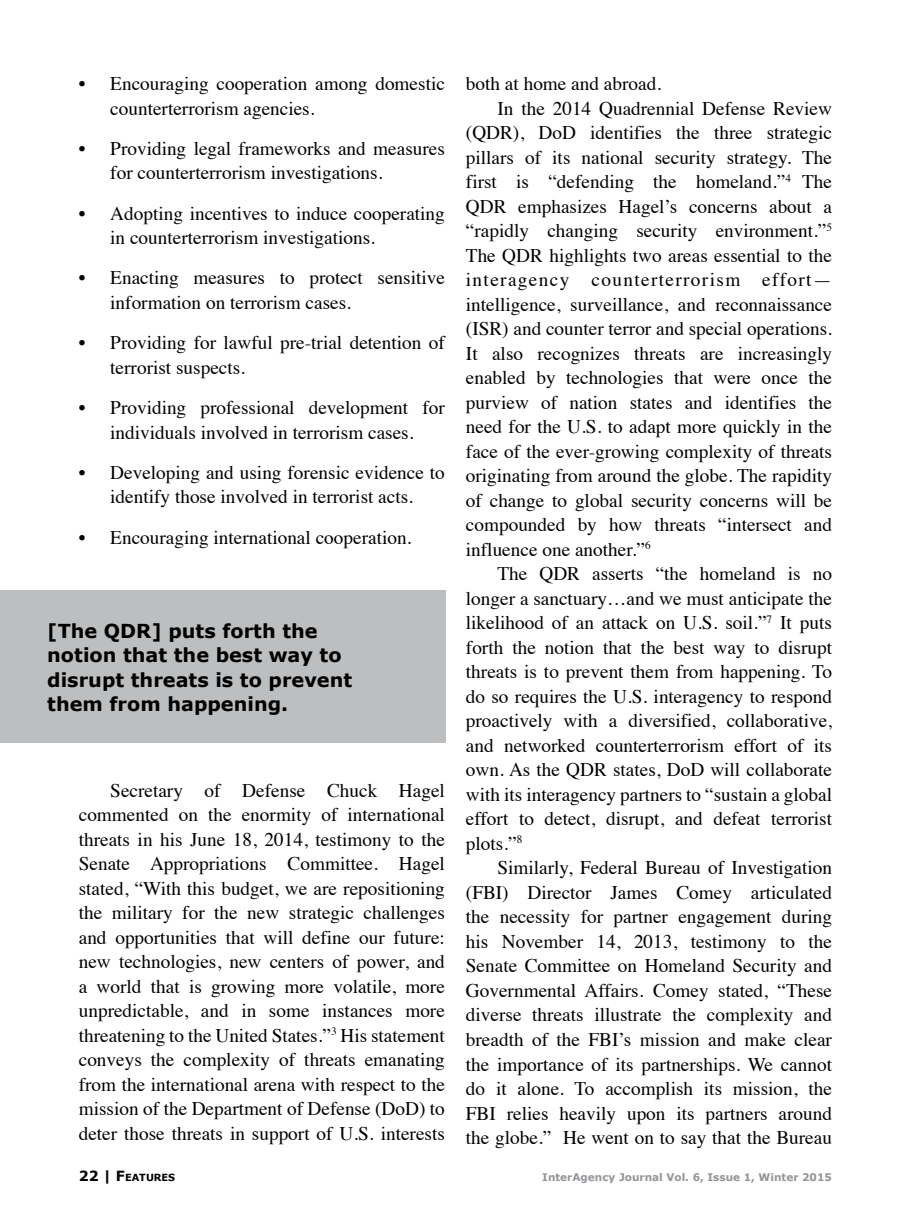
<style>
.page{position:relative;width:914px;height:1229px;background:#fff}
.page>*{position:absolute;margin:0;border:0;box-sizing:border-box;transform-origin:0 0}
.t1{font:19.25px/24.5px "Times";color:#000}
.t2{font:700 19.25px/24.5px "Verdana";color:#000}
.t3{font:19.25px "Times";letter-spacing:.07em;color:#000}
.t4{font:700 10.5px "Verdana";color:#939598}
.t5{font:700 9.8px "Verdana";color:#000}
.s1{font-size:14px}
</style>
<div class="page">
<div style="left:0;top:590px;width:445px;height:153px;background:#bcbec0"></div>
<p class="t1" style="left:110px;top:70px;width:336px;text-indent:-31px">• Encouraging cooperation among domestic counterterrorism agencies.</p>
<p class="t1" style="left:110px;top:134px;width:336px;text-indent:-31px">• Providing legal frameworks and measures for counterterrorism investigations.</p>
<p class="t1" style="left:110px;top:199px;width:336px;text-indent:-31px">• Adopting incentives to induce cooperating in counterterrorism investigations.</p>
<p class="t1" style="left:110px;top:264px;width:336px;text-indent:-31px">• Enacting measures to protect sensitive information on terrorism cases.</p>
<p class="t1" style="left:110px;top:329px;width:336px;text-indent:-31px">• Providing for lawful pre-trial detention of terrorist suspects.</p>
<p class="t1" style="left:79px;top:393px;width:367px;text-align:center">• Providing professional development for individuals involved in terrorism cases.</p>
<p class="t1" style="left:79px;top:458px;width:367px;text-align:center">• Developing and using forensic evidence to identify those involved in terrorist acts.</p>
<p class="t1" style="left:79px;top:523px;width:334px">• Encouraging international cooperation.</p>
<p class="t2" style="left:47px;top:618px;width:306px">[The QDR] puts forth the notion that the best way to disrupt threats is to prevent them from happening.</p>
<p class="t1" style="left:79px;top:776px;width:367px;text-align:justify;text-indent:31px">Secretary of Defense Chuck Hagel commented on the enormity of international threats in his June 18, 2014, testimony to the Senate Appropriations Committee. Hagel stated, “With this budget, we are repositioning the military for the new strategic challenges and opportunities that will define our future: new technologies, new centers of power, and a world that is growing more volatile, more unpredictable, and in some instances more threatening to the United States.”<sup>3</sup> His statement conveys the complexity of threats emanating from the international arena with respect to the mission of the Department of Defense (DoD) to deter those threats in support of U.S. interests</p>
<p class="t1" style="left:466px;top:70px;width:197px">both at home and abroad.</p>
<p class="t1" style="left:497px;top:94px;width:336px">In the 2014 Quadrennial Defense Review</p>
<p class="t1" style="left:466px;top:119px;width:367px">(QDR), DoD identifies the three strategic</p>
<p class="t1" style="left:466px;top:143px;width:367px">pillars of its national security strategy. The</p>
<p class="t1" style="left:466px;top:168px;width:367px">first is “defending the homeland.”<sup>4</sup> The</p>
<p class="t1" style="left:466px;top:192px;width:367px">QDR emphasizes Hagel’s concerns about a</p>
<p class="t1" style="left:466px;top:217px;width:367px">“rapidly changing security environment.”<sup>5</sup></p>
<p class="t1" style="left:466px;top:241px;width:367px">The QDR highlights two areas essential to the</p>
<p class="t3" style="left:466px;top:262px;width:368px">interagency counterterrorism effort—</p>
<p class="t1" style="left:466px;top:290px;width:367px">intelligence, surveillance, and reconnaissance</p>
<p class="t1" style="left:466px;top:315px;width:367px">(ISR) and counter terror and special operations.</p>
<p class="t1" style="left:466px;top:339px;width:367px">It also recognizes threats are increasingly</p>
<p class="t1" style="left:466px;top:364px;width:367px">enabled by technologies that were once the</p>
<p class="t1" style="left:466px;top:388px;width:367px">purview of nation states and identifies the</p>
<p class="t1" style="left:466px;top:413px;width:367px">need for the U.S. to adapt more quickly in the</p>
<p class="t1" style="left:466px;top:437px;width:367px">face of the ever-growing complexity of threats</p>
<p class="t1" style="left:466px;top:462px;width:367px">originating from around the globe. The rapidity</p>
<p class="t1" style="left:466px;top:486px;width:367px">of change to global security concerns will be</p>
<p class="t1" style="left:466px;top:511px;width:367px">compounded by how threats “intersect and</p>
<p class="t1" style="left:466px;top:535px;width:186px">influence one another.”<sup>6</sup></p>
<p class="t1" style="left:497px;top:560px;width:336px">The QDR asserts “the homeland is no</p>
<p class="t1" style="left:466px;top:584px;width:367px">longer a sanctuary…and we must anticipate the</p>
<p class="t1" style="left:466px;top:609px;width:367px">likelihood of an attack on U.S. soil.”<sup>7</sup> It puts</p>
<p class="t1" style="left:466px;top:633px;width:367px">forth the notion that the best way to disrupt</p>
<p class="t1" style="left:466px;top:658px;width:367px">threats is to prevent them from happening. To</p>
<p class="t1" style="left:466px;top:682px;width:367px">do so requires the U.S. interagency to respond</p>
<p class="t1" style="left:466px;top:707px;width:367px">proactively with a diversified, collaborative,</p>
<p class="t1" style="left:466px;top:731px;width:367px">and networked counterterrorism effort of its</p>
<p class="t1" style="left:466px;top:756px;width:367px">own. As the QDR states, DoD will collaborate</p>
<p class="t1" style="left:466px;top:780px;width:367px">with its interagency partners to “sustain a global</p>
<p class="t1" style="left:466px;top:805px;width:367px">effort to detect, disrupt, and defeat terrorist</p>
<p class="t1" style="left:466px;top:829px;width:58px">plots.”<sup>8</sup></p>
<p class="t1" style="left:497px;top:854px;width:336px">Similarly, Federal Bureau of Investigation</p>
<p class="t1" style="left:466px;top:878px;width:367px">(FBI) Director James Comey articulated</p>
<p class="t1" style="left:466px;top:903px;width:367px">the necessity for partner engagement during</p>
<p class="t1" style="left:466px;top:927px;width:367px">his November 14, 2013, testimony to the</p>
<p class="t1" style="left:466px;top:952px;width:367px">Senate Committee on Homeland Security and</p>
<p class="t1" style="left:466px;top:976px;width:367px">Governmental Affairs. Comey stated, “These</p>
<p class="t1" style="left:466px;top:1001px;width:367px">diverse threats illustrate the complexity and</p>
<p class="t1" style="left:466px;top:1025px;width:367px">breadth of the FBI’s mission and make clear</p>
<p class="t1" style="left:466px;top:1050px;width:367px">the importance of its partnerships. We cannot</p>
<p class="t1" style="left:466px;top:1074px;width:367px">do it alone. To accomplish its mission, the</p>
<p class="t1" style="left:466px;top:1099px;width:367px">FBI relies heavily upon its partners around</p>
<p class="t1" style="left:466px;top:1123px;width:367px">the globe.” He went on to say that the Bureau</p>
<p class="t5" style="left:79px;top:1171px;width:98px"><span class="s1">22 |</span> <span class="s1">F</span>EATURES</p>
<p class="t4" style="left:542px;top:1170px;width:291px">InterAgency Journal Vol. 6, Issue 1, Winter 2015</p>
</div>
